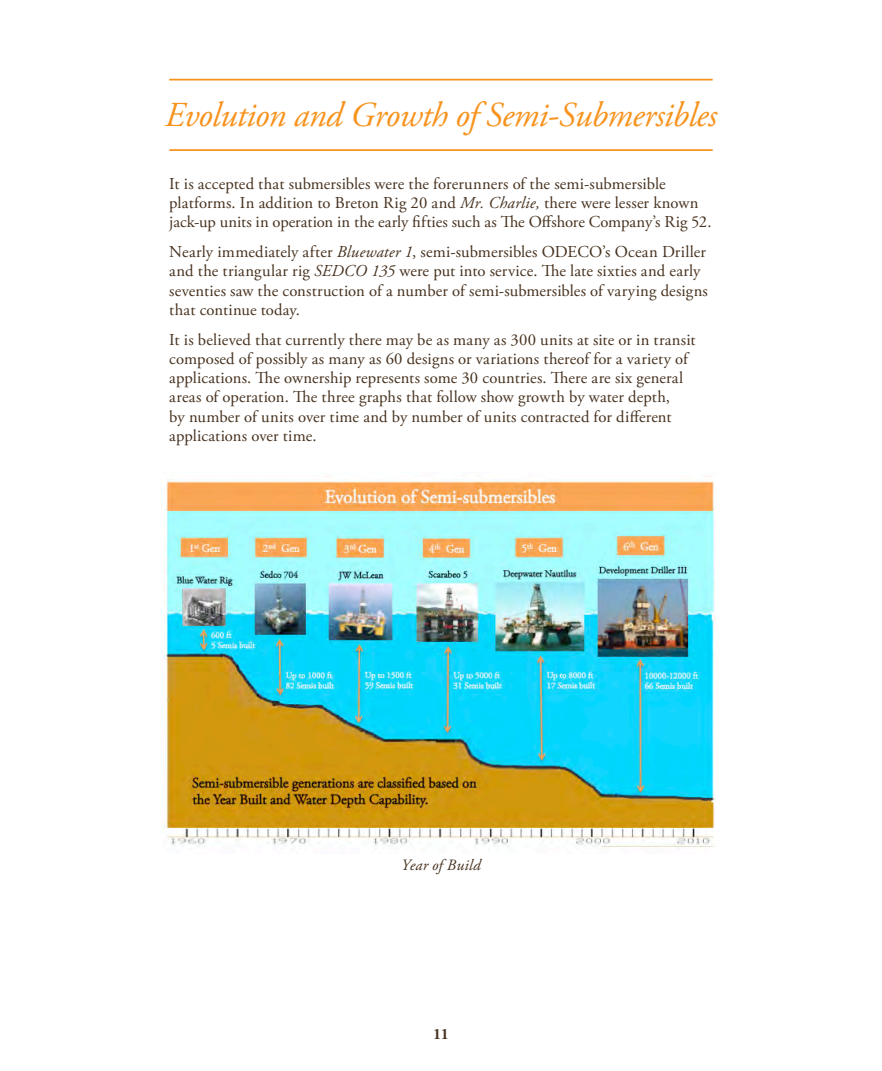
<style>
.page{position:relative;width:882px;height:1071px;background:#fff}
.page>*{position:absolute;margin:0;border:0;box-sizing:border-box;transform-origin:0 0}
.Headers{font:italic 35px "Adobe Garamond Pro";letter-spacing:-.015em;color:#f7931d}
.Body_Text_on_White{font:16.62px/19.2px "Adobe Garamond Pro";letter-spacing:.005em;color:#46311e}
.Body-caption_photo{font:italic 15.75px "Adobe Garamond Pro";letter-spacing:.015em;color:#46311e}
.t1{font:700 15.75px "Adobe Garamond Pro";color:#46311e}
.s1{font-style:italic}
</style>
<div class="page">
<hr style="left:169px;top:79px;width:544px;height:1px;background:#f7931d">
<hr style="left:169px;top:149px;width:544px;height:2px;background:#f7931d">
<img style="left:161px;top:476px;width:554px;height:372px">
<p class="Headers" style="left:165px;top:94px;width:554px">Evolution and Growth of Semi-Submersibles</p>
<p class="Body_Text_on_White" style="left:169px;top:174px;width:544px">It is accepted that submersibles were the forerunners of the semi-submersible platforms. In addition to Breton Rig 20 and <span class="s1">Mr. Charlie,</span> there were lesser known jack-up units in operation in the early fifties such as The Offshore Company’s Rig 52.</p>
<p class="Body_Text_on_White" style="left:169px;top:243px;width:540px">Nearly immediately after <span class="s1">Bluewater 1</span>, semi-submersibles ODECO’s Ocean Driller and the triangular rig <span class="s1">SEDCO 135</span> were put into service. The late sixties and early seventies saw the construction of a number of semi-submersibles of varying designs that continue today.</p>
<p class="Body_Text_on_White" style="left:169px;top:330px;width:528px">It is believed that currently there may be as many as 300 units at site or in transit composed of possibly as many as 60 designs or variations thereof for a variety of applications. The ownership represents some 30 countries. There are six general areas of operation. The three graphs that follow show growth by water depth,<br>by number of units over time and by number of units contracted for different applications over time.</p>
<p class="Body-caption_photo" style="left:401px;top:856px;width:81px">Year of Build</p>
<p class="t1" style="left:433px;top:1025px;width:17px">11</p>
</div>
